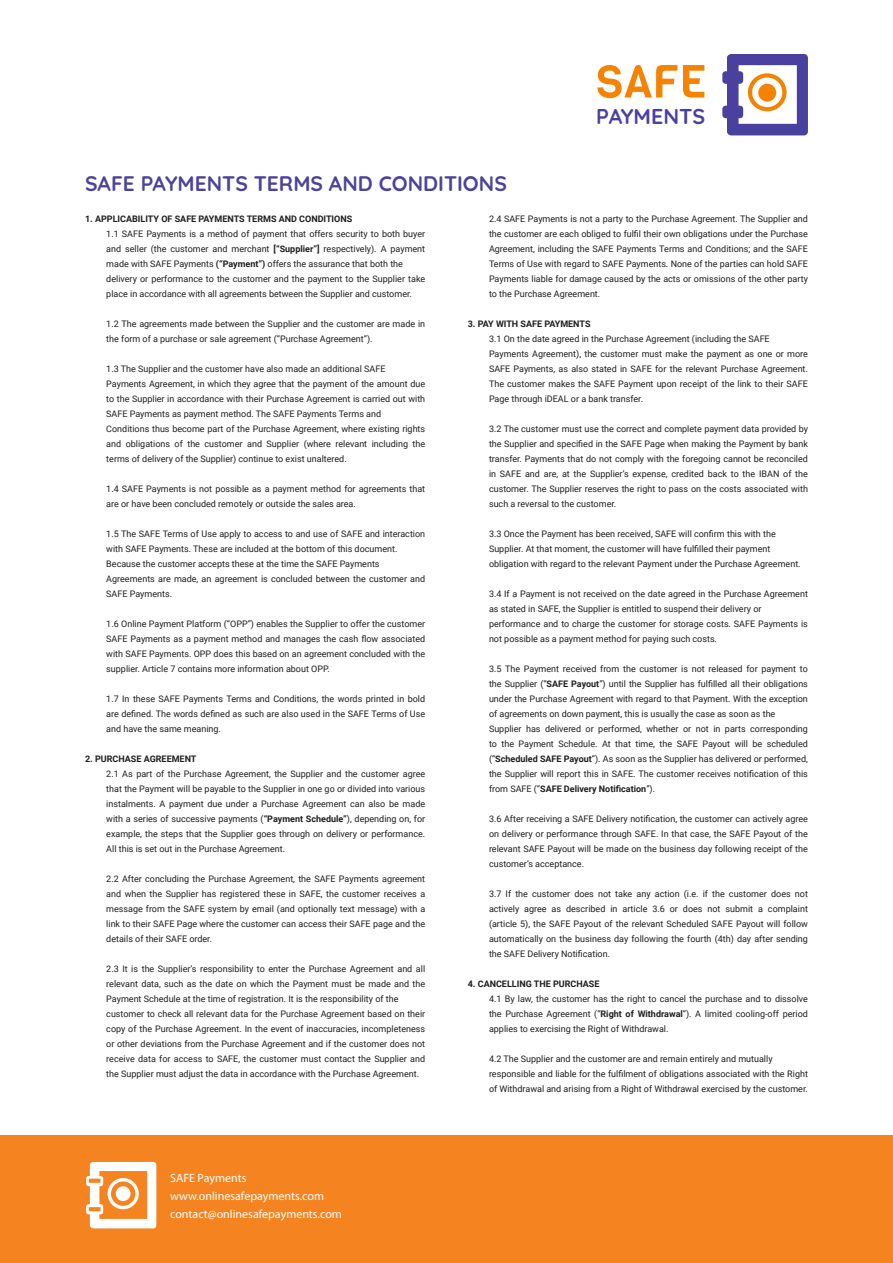
<style>
.page{position:relative;width:893px;height:1263px;background:#fff}
.page>*{position:absolute;margin:0;border:0;box-sizing:border-box;transform-origin:0 0}
.t1{font:700 21.45px "Quicksand";color:#4a409e}
.t2{font:700 21px "Quicksand";color:#4b439b}
.t3{font:12px/18px "Myriad Pro";color:#fff}
.t4{font:9px/15px "Roboto";color:#201d1e}
.t5{font:700 9px "Roboto";color:#201d1e}
.s1{font-weight:700}
</style>
<div class="page">
<div style="left:0;top:1135px;width:893px;height:128px;background:#f58420"></div>
<svg style="left:86px;top:1162px;width:70px;height:66px"></svg>
<svg style="left:722px;top:54px;width:86px;height:81px"></svg>
<svg style="left:597px;top:65px;width:80px;height:33px"></svg>
<svg style="left:683px;top:65px;width:21px;height:32px"></svg>
<h2 class="t2" style="left:85px;top:170px;width:423px">SAFE PAYMENTS TERMS AND CONDITIONS</h2>
<h1 class="t1" style="left:596px;top:102px;width:111px">PAYMENTS</h1>
<p class="t5" style="left:85px;top:214px;width:269px">1. APPLICABILITY OF SAFE PAYMENTS TERMS AND CONDITIONS</p>
<p class="t4" style="left:106px;top:226px;width:320px">1.1 SAFE Payments is a method of payment that offers security to both buyer and seller (the customer and merchant <span class="s1">[“Supplier”]</span> respectively). A payment made with SAFE Payments <span class="s1">(“Payment”)</span> offers the assurance that both the delivery or performance to the customer and the payment to the Supplier take place in accordance with all agreements between the Supplier and customer.</p>
<p class="t4" style="left:106px;top:316px;width:320px">1.2 The agreements made between the Supplier and the customer are made in the form of a purchase or sale agreement (“Purchase Agreement”).</p>
<p class="t4" style="left:106px;top:361px;width:320px">1.3 The Supplier and the customer have also made an additional SAFE Payments Agreement, in which they agree that the payment of the amount due to the Supplier in accordance with their Purchase Agreement is carried out with SAFE Payments as payment method. The SAFE Payments Terms and Conditions thus become part of the Purchase Agreement, where existing rights and obligations of the customer and Supplier (where relevant including the terms of delivery of the Supplier) continue to exist unaltered.</p>
<p class="t4" style="left:106px;top:481px;width:320px">1.4 SAFE Payments is not possible as a payment method for agreements that are or have been concluded remotely or outside the sales area.</p>
<p class="t4" style="left:106px;top:526px;width:320px">1.5 The SAFE Terms of Use apply to access to and use of SAFE and interaction with SAFE Payments. These are included at the bottom of this document.<br>Because the customer accepts these at the time the SAFE Payments Agreements are made, an agreement is concluded between the customer and SAFE Payments.</p>
<p class="t4" style="left:106px;top:616px;width:320px;text-align:justify">1.6 Online Payment Platform (“OPP”) enables the Supplier to offer the customer SAFE Payments as a payment method and manages the cash flow associated with SAFE Payments. OPP does this based on an agreement concluded with the supplier. Article 7 contains more information about OPP.</p>
<p class="t4" style="left:106px;top:691px;width:320px;text-align:justify">1.7 In these SAFE Payments Terms and Conditions, the words printed in bold are defined. The words defined as such are also used in the SAFE Terms of Use and have the same meaning.</p>
<p class="t5" style="left:85px;top:754px;width:113px">2. PURCHASE AGREEMENT</p>
<p class="t4" style="left:106px;top:766px;width:320px;text-align:justify">2.1 As part of the Purchase Agreement, the Supplier and the customer agree that the Payment will be payable to the Supplier in one go or divided into various instalments. A payment due under a Purchase Agreement can also be made with a series of successive payments (<span class="s1">“Payment Schedule”</span>), depending on, for example, the steps that the Supplier goes through on delivery or performance.<br>All this is set out in the Purchase Agreement.</p>
<p class="t4" style="left:106px;top:871px;width:320px;text-align:justify">2.2 After concluding the Purchase Agreement, the SAFE Payments agreement and when the Supplier has registered these in SAFE, the customer receives a message from the SAFE system by email (and optionally text message) with a link to their SAFE Page where the customer can access their SAFE page and the details of their SAFE order.</p>
<p class="t4" style="left:106px;top:961px;width:320px">2.3 It is the Supplier’s responsibility to enter the Purchase Agreement and all relevant data, such as the date on which the Payment must be made and the Payment Schedule at the time of registration. It is the responsibility of the customer to check all relevant data for the Purchase Agreement based on their copy of the Purchase Agreement. In the event of inaccuracies, incompleteness or other deviations from the Purchase Agreement and if the customer does not receive data for access to SAFE, the customer must contact the Supplier and the Supplier must adjust the data in accordance with the Purchase Agreement.</p>
<h3 class="t3" style="left:170px;top:1169px;width:173px">SAFE Payments www.onlinesafepayments.com contact@onlinesafepayments.com</h3>
<p class="t4" style="left:489px;top:211px;width:320px;text-align:justify">2.4 SAFE Payments is not a party to the Purchase Agreement. The Supplier and the customer are each obliged to fulfil their own obligations under the Purchase Agreement, including the SAFE Payments Terms and Conditions; and the SAFE Terms of Use with regard to SAFE Payments. None of the parties can hold SAFE Payments liable for damage caused by the acts or omissions of the other party to the Purchase Agreement.</p>
<p class="t5" style="left:468px;top:319px;width:124px">3. PAY WITH SAFE PAYMENTS</p>
<p class="t4" style="left:489px;top:331px;width:320px">3.1 On the date agreed in the Purchase Agreement (including the SAFE Payments Agreement), the customer must make the payment as one or more SAFE Payments, as also stated in SAFE for the relevant Purchase Agreement.<br>The customer makes the SAFE Payment upon receipt of the link to their SAFE Page through iDEAL or a bank transfer.</p>
<p class="t4" style="left:489px;top:421px;width:320px;text-align:justify">3.2 The customer must use the correct and complete payment data provided by the Supplier and specified in the SAFE Page when making the Payment by bank transfer. Payments that do not comply with the foregoing cannot be reconciled in SAFE and are, at the Supplier’s expense, credited back to the IBAN of the customer. The Supplier reserves the right to pass on the costs associated with such a reversal to the customer.</p>
<p class="t4" style="left:489px;top:526px;width:313px">3.3 Once the Payment has been received, SAFE will confirm this with the<br>Supplier. At that moment, the customer will have fulfilled their payment obligation with regard to the relevant Payment under the Purchase Agreement.</p>
<p class="t4" style="left:489px;top:586px;width:320px">3.4 If a Payment is not received on the date agreed in the Purchase Agreement as stated in SAFE, the Supplier is entitled to suspend their delivery or performance and to charge the customer for storage costs. SAFE Payments is not possible as a payment method for paying such costs.</p>
<p class="t4" style="left:489px;top:661px;width:320px">3.5 The Payment received from the customer is not released for payment to the Supplier (“<span class="s1">SAFE Payout</span>”) until the Supplier has fulfilled all their obligations under the Purchase Agreement with regard to that Payment. With the exception of agreements on down payment, this is usually the case as soon as the Supplier has delivered or performed, whether or not in parts corresponding to the Payment Schedule. At that time, the SAFE Payout will be scheduled (“<span class="s1">Scheduled SAFE Payout</span>”). As soon as the Supplier has delivered or performed, the Supplier will report this in SAFE. The customer receives notification of this from SAFE (“<span class="s1">SAFE Delivery Notification</span>”).</p>
<p class="t4" style="left:489px;top:811px;width:320px;text-align:justify">3.6 After receiving a SAFE Delivery notification, the customer can actively agree on delivery or performance through SAFE. In that case, the SAFE Payout of the relevant SAFE Payout will be made on the business day following receipt of the customer’s acceptance.</p>
<p class="t4" style="left:489px;top:886px;width:320px;text-align:justify">3.7 If the customer does not take any action (i.e. if the customer does not actively agree as described in article 3.6 or does not submit a complaint (article 5), the SAFE Payout of the relevant Scheduled SAFE Payout will follow automatically on the business day following the fourth (4th) day after sending the SAFE Delivery Notification.</p>
<p class="t5" style="left:468px;top:979px;width:133px">4. CANCELLING THE PURCHASE</p>
<p class="t4" style="left:489px;top:991px;width:320px;text-align:justify">4.1 By law, the customer has the right to cancel the purchase and to dissolve the Purchase Agreement (“<span class="s1">Right of Withdrawal</span>”). A limited cooling-off period applies to exercising the Right of Withdrawal.</p>
<p class="t4" style="left:489px;top:1051px;width:320px">4.2 The Supplier and the customer are and remain entirely and mutually responsible and liable for the fulfilment of obligations associated with the Right of Withdrawal and arising from a Right of Withdrawal exercised by the customer.</p>
</div>
